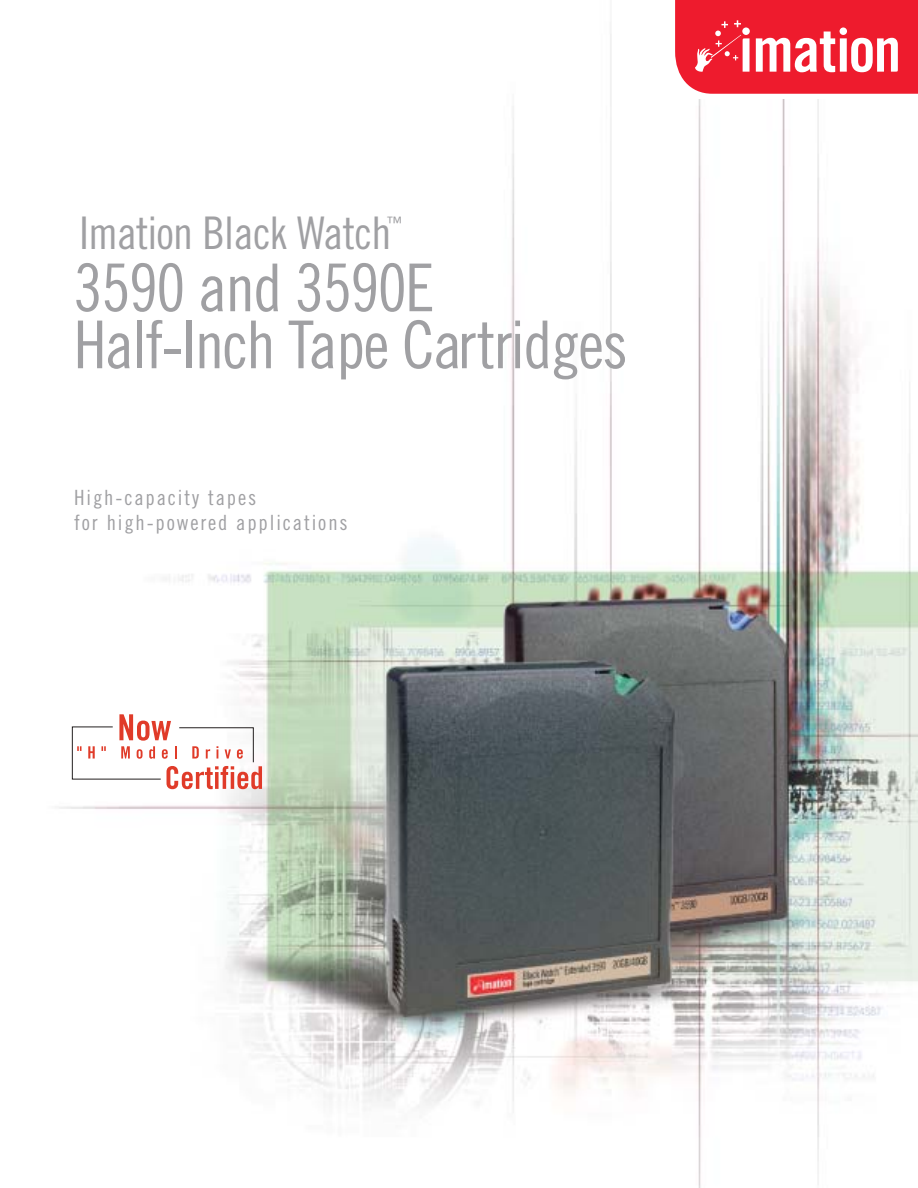
<style>
.page{position:relative;width:918px;height:1188px;background:#fff}
.page>*{position:absolute;margin:0;border:0;box-sizing:border-box;transform-origin:0 0}
.t1{font:66px/57px "Trade Gothic Cond Eighteen";letter-spacing:-.025em;color:#a0a0a3}
.t2{font:45px "Trade Gothic Cond Eighteen";letter-spacing:-.02em;color:#a0a0a3}
.t3{font:21px/25.2px "Trade Gothic Cond Eighteen";letter-spacing:.09em;color:#a0a0a3}
.t4{font:15.75px "Trade Gothic Cond Eighteen";color:#a0a0a3}
</style>
<div class="page">
<img style="left:59px;top:22px;width:859px;height:1166px">
<div style="left:658px;top:0;width:260px;height:98px;background:#fff"></div>
<svg style="left:675px;top:0;width:243px;height:94px"></svg>
<svg style="left:72px;top:714px;width:190px;height:75px"></svg>
<h2 class="t2" style="left:79px;top:216px;width:314px">Imation Black Watch</h2>
<p class="t4" style="left:387px;top:217px;width:17px">™</p>
<h1 class="t1" style="left:74px;top:265px;width:556px">3590 and 3590E<br>Half-Inch Tape Cartridges</h1>
<p class="t3" style="left:74px;top:486px;width:275px">High-capacity tapes<br>for high-powered applications</p>
</div>
